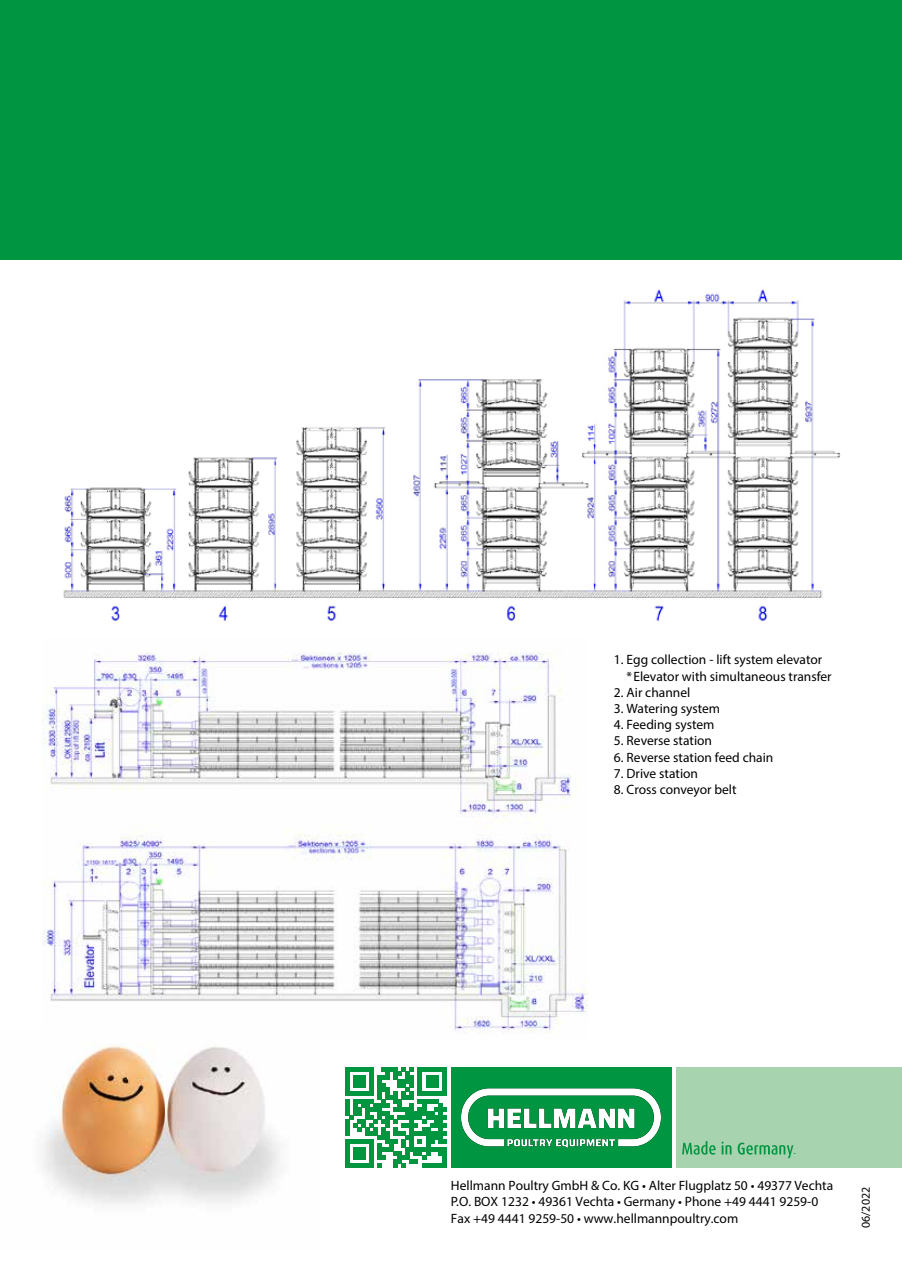
<style>
.page{position:relative;width:902px;height:1272px;background:#fff}
.page>*{position:absolute;margin:0;border:0;box-sizing:border-box;transform-origin:0 0}
.t1{font:300 condensed 16.95px "Myriad Pro";color:#009641}
.t2{font:13.5px/16.2px "Myriad Pro";color:#000}
.t3{font:12px "Myriad Pro";color:#000}
</style>
<div class="page">
<div style="left:451px;top:1067px;width:221px;height:101px;background:#009641"></div>
<div style="left:676px;top:1067px;width:225px;height:101px;background:#a8d3af"></div>
<svg style="left:682px;top:1141px;width:111px;height:17px"></svg>
<svg style="left:345px;top:1067px;width:101px;height:100px"></svg>
<img style="left:63px;top:289px;width:778px;height:332px">
<img style="left:42px;top:1045px;width:238px;height:159px">
<div style="left:0;top:0;width:901px;height:259px;background:#009641"></div>
<img style="left:43px;top:652px;width:544px;height:382px">
<img style="left:461px;top:1088px;width:200px;height:59px">
<p class="t2" style="left:626px;top:651px;width:206px;text-indent:-13px">1. Egg collection - lift system elevator<br>* Elevator with simultaneous transfer</p>
<p class="t2" style="left:613px;top:684px;width:78px">2. Air channel</p>
<p class="t2" style="left:613px;top:700px;width:108px">3. Watering system</p>
<p class="t2" style="left:613px;top:716px;width:102px">4. Feeding system</p>
<p class="t2" style="left:613px;top:732px;width:100px">5. Reverse station</p>
<p class="t2" style="left:613px;top:748px;width:161px">6. Reverse station feed chain</p>
<p class="t2" style="left:613px;top:765px;width:86px">7. Drive station</p>
<p class="t2" style="left:613px;top:781px;width:124px">8. Cross conveyor belt</p>
<p class="t1" style="left:793px;top:1138px;width:4px">.</p>
<p class="t2" style="left:451px;top:1177px;width:384px">Hellmann Poultry GmbH &amp; Co. KG • Alter Flugplatz 50 • 49377 Vechta<br>P.O. BOX 1232 • 49361 Vechta • Germany • Phone +49 4441 9259-0<br>Fax +49 4441 9259-50 • www.hellmannpoultry.com</p>
<p class="t3" style="left:858px;top:1227px;width:43px;rotate:-90deg">06/2022</p>
</div>
